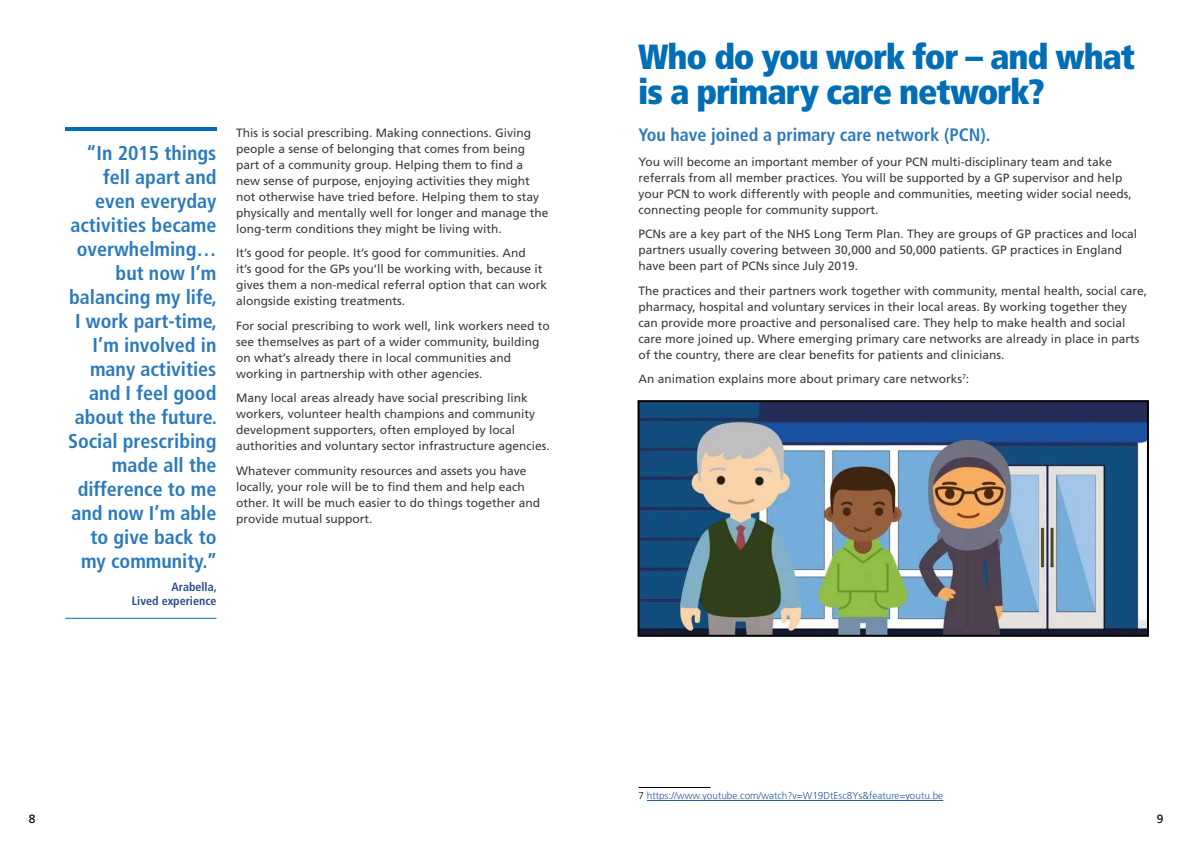
<style>
.page{position:relative;width:1191px;height:842px;background:#fff}
.page>*{position:absolute;margin:0;border:0;box-sizing:border-box;transform-origin:0 0}
.t1{font:900 condensed 35px/35px "Frutiger LT Std";letter-spacing:-.03em;color:#006eb7}
.t2{font:700 condensed 20px/24px "Frutiger LT Std";color:#2b7abe;text-align:right}
.t3{font:700 condensed 18px "Frutiger LT Std";color:#2b7abe}
.t4{font:12px/16px "Frutiger LT Std";color:#3c3c3b}
.t5{font:700 condensed 12px/14.4px "Frutiger LT Std";color:#284c8f;text-align:right}
.t6{font:12px "Frutiger LT Std";color:#000}
.t7{font:300 10px "Frutiger LT Std";color:#275b9b}
.s1{color:#000}
</style>
<div class="page">
<hr style="left:65px;top:128px;width:151px;height:3px;background:#006eb7">
<hr style="left:65px;top:618px;width:151px;height:1px;background:#006eb7">
<hr style="left:638px;top:787px;width:72px;height:1px;background:#000">
<hr style="left:647px;top:800px;width:296px;height:1px;background:#275b9b">
<img style="left:640px;top:403px;width:506px;height:231px">
<div style="left:637px;top:400px;width:512px;height:237px;border:2px solid #000"></div>
<p class="t2" style="left:68px;top:141px;width:151px">“In 2015 things fell apart and even everyday activities became overwhelming… but now I’m balancing my life,<br>I work part-time,<br>I’m involved in many activities and I feel good about the future.<br>Social prescribing made all the difference to me and now I’m able to give back to my community.”</p>
<p class="t5" style="left:132px;top:579px;width:86px">Arabella,<br>Lived experience</p>
<p class="t4" style="left:236px;top:124px;width:314px">This is social prescribing. Making connections. Giving people a sense of belonging that comes from being part of a community group. Helping them to find a new sense of purpose, enjoying activities they might not otherwise have tried before. Helping them to stay physically and mentally well for longer and manage the long-term conditions they might be living with.</p>
<p class="t4" style="left:236px;top:245px;width:312px">It’s good for people. It’s good for communities. And<br>it’s good for the GPs you’ll be working with, because it gives them a non-medical referral option that can work alongside existing treatments.</p>
<p class="t4" style="left:236px;top:317px;width:315px">For social prescribing to work well, link workers need to see themselves as part of a wider community, building on what’s already there in local communities and working in partnership with other agencies.</p>
<p class="t4" style="left:236px;top:390px;width:315px">Many local areas already have social prescribing link workers, volunteer health champions and community development supporters, often employed by local authorities and voluntary sector infrastructure agencies.</p>
<p class="t4" style="left:236px;top:462px;width:305px">Whatever community resources and assets you have locally, your role will be to find them and help each other. It will be much easier to do things together and provide mutual support.</p>
<h1 class="t1" style="left:638px;top:39px;width:498px">Who do you work for – and what is a primary care network?</h1>
<h3 class="t3" style="left:638px;top:124px;width:353px">You have joined a primary care network (PCN).</h3>
<p class="t4" style="left:638px;top:153px;width:495px">You will become an important member of your PCN multi-disciplinary team and take referrals from all member practices. You will be supported by a GP supervisor and help your PCN to work differently with people and communities, meeting wider social needs, connecting people for community support.</p>
<p class="t4" style="left:638px;top:226px;width:500px">PCNs are a key part of the NHS Long Term Plan. They are groups of GP practices and local partners usually covering between 30,000 and 50,000 patients. GP practices in England have been part of PCNs since July 2019.</p>
<p class="t4" style="left:638px;top:282px;width:510px">The practices and their partners work together with community, mental health, social care, pharmacy, hospital and voluntary services in their local areas. By working together they can provide more proactive and personalised care. They help to make health and social care more joined up. Where emerging primary care networks are already in place in parts of the country, there are clear benefits for patients and clinicians.</p>
<p class="t4" style="left:638px;top:371px;width:332px">An animation explains more about primary care networks<sup>7</sup>:</p>
<p class="t7" style="left:638px;top:790px;width:306px"><span class="s1">7</span> https://www.youtube.com/watch?v=W19DtEsc8Ys&amp;feature=youtu.be</p>
<p class="t6" style="left:29px;top:811px;width:8px">8</p>
<p class="t6" style="left:1157px;top:811px;width:8px">9</p>
</div>
